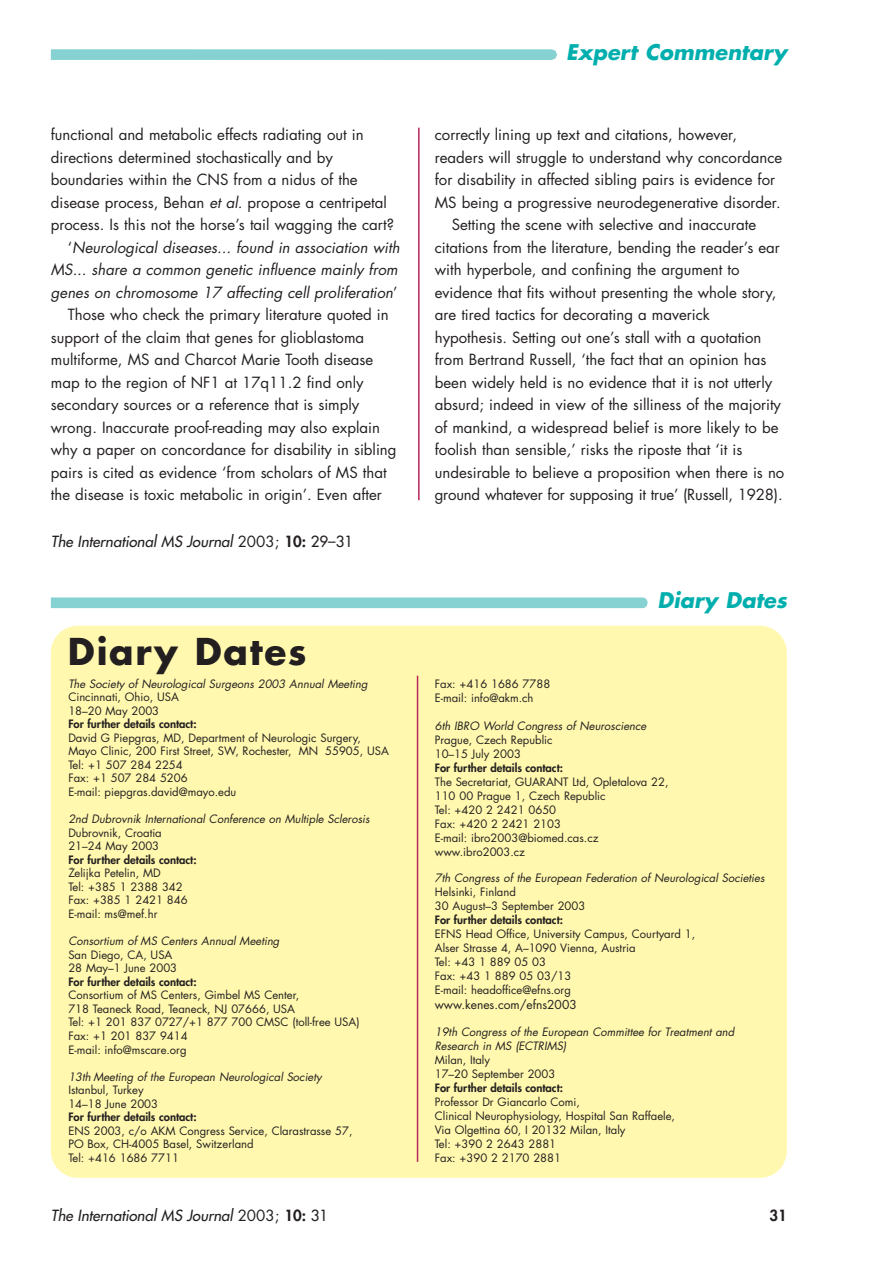
<style>
.page{position:relative;width:893px;height:1263px;background:#fff}
.page>*{position:absolute;margin:0;border:0;box-sizing:border-box;transform-origin:0 0}
.t1{font:700 36px "Futura";letter-spacing:.05em;color:#231f20}
.t2{font:italic 700 21px "Futura";color:#00afad}
.t3{font:15px "Futura";color:#231f20}
.t4{font:italic 15px "Futura";color:#231f20}
.t5{font:italic 15px "Futura";color:#231f20}
.t6{font:800 15px "Futura";color:#231f20}
.t7{font:12px "Futura";color:#231f20}
.t8{font:11.25px/13.5px "Futura";color:#231f20}
.t9{font:italic 11.25px/14px "Futura";color:#231f20}
.t10{font:800 11.25px "Futura";color:#231f20}
.s1{font-style:italic}
.s2{font-style:normal}
.s3{font-weight:800;font-style:normal}
.s4{font-weight:800}
</style>
<div class="page">
<div style="left:51px;top:626px;width:735px;height:552px;background:#fff8ae;border-radius:27px"></div>
<svg style="left:51px;top:597px;width:596px;height:11px;background:#8bd3d3"></svg>
<hr style="left:418px;top:128px;width:1px;height:372px;background:#b6255e">
<svg style="left:51px;top:49px;width:506px;height:11px;background:#8ad2d2"></svg>
<hr style="left:417px;top:676px;width:1px;height:486px;background:#b6255e">
<p class="t3" style="left:51px;top:128px;width:314px">functional and metabolic effects radiating out in</p>
<p class="t3" style="left:51px;top:150px;width:284px">directions determined stochastically and by</p>
<p class="t3" style="left:51px;top:173px;width:308px">boundaries within the CNS from a nidus of the</p>
<p class="t3" style="left:51px;top:195px;width:337px">disease process, Behan <span class="s1">et al.</span> propose a centripetal</p>
<p class="t3" style="left:51px;top:218px;width:345px">process. Is this not the horse’s tail wagging the cart?</p>
<p class="t4" style="left:68px;top:240px;width:336px"><span class="s2">‘</span> Neurological diseases... found in association with</p>
<p class="t4" style="left:51px;top:263px;width:351px">MS... share a common genetic influence mainly from</p>
<p class="t4" style="left:51px;top:285px;width:348px">genes on chromosome 17 affecting cell proliferation<span class="s2">’</span></p>
<p class="t3" style="left:68px;top:308px;width:322px">Those who check the primary literature quoted in</p>
<p class="t3" style="left:51px;top:330px;width:315px">support of the claim that genes for glioblastoma</p>
<p class="t3" style="left:51px;top:353px;width:324px">multiforme, MS and Charcot Marie Tooth disease</p>
<p class="t3" style="left:51px;top:375px;width:314px">map to the region of NF1 at 17q11.2 find only</p>
<p class="t3" style="left:51px;top:398px;width:310px">secondary sources or a reference that is simply</p>
<p class="t3" style="left:51px;top:420px;width:330px">wrong. Inaccurate proof-reading may also explain</p>
<p class="t3" style="left:51px;top:443px;width:347px">why a paper on concordance for disability in sibling</p>
<p class="t3" style="left:51px;top:465px;width:337px">pairs is cited as evidence ‘from scholars of MS that</p>
<p class="t3" style="left:51px;top:488px;width:332px">the disease is toxic metabolic in origin’. Even after</p>
<p class="t5" style="left:51px;top:534px;width:304px">The International MS Journal <span class="s2">2 0 0 3 ;</span> <span class="s3">1 0 :</span> <span class="s2">2 9– 3 1</span></p>
<h1 class="t1" style="left:68px;top:635px;width:240px">Diary Dates</h1>
<p class="t9" style="left:68px;top:677px;width:302px">The Society of Neurological Surgeons 2003 Annual Meeting</p>
<p class="t8" style="left:68px;top:691px;width:112px">Cincinnati, Ohio, USA<br>18–20 May 2003</p>
<p class="t10" style="left:68px;top:719px;width:130px">For further details contact:</p>
<p class="t8" style="left:68px;top:732px;width:322px">David G Piepgras, MD, Department of Neurologic Surgery, Mayo Clinic, 200 First Street, SW, Rochester, MN 55905, USA Tel: +1 507 284 2254<br>Fax: +1 507 284 5206<br>E-mail: piepgras.david@mayo.edu</p>
<p class="t9" style="left:68px;top:813px;width:305px">2nd Dubrovnik International Conference on Multiple Sclerosis</p>
<p class="t8" style="left:68px;top:827px;width:95px">Dubrovnik, Croatia<br>21–24 May 2003</p>
<p class="t8" style="left:68px;top:854px;width:130px"><span class="s4">For further details contact:<br></span>Z<sup>ˇ</sup>elijka Petelin, MD<br>Tel: +385 1 2388 342<br>Fax: +385 1 2421 846<br>E-mail: ms@mef.hr</p>
<p class="t9" style="left:68px;top:935px;width:214px">Consortium of MS Centers Annual Meeting</p>
<p class="t8" style="left:68px;top:949px;width:110px">San Diego, CA, USA<br>28 May–1 June 2003</p>
<p class="t10" style="left:68px;top:976px;width:130px">For further details contact:</p>
<p class="t8" style="left:68px;top:989px;width:293px">Consortium of MS Centers, Gimbel MS Center,<br>718 Teaneck Road, Teaneck, NJ 07666, USA<br>Tel: +1 201 837 0727/+1 877 700 CMSC (toll-free USA)<br>Fax: +1 201 837 9414<br>E-mail: info@mscare.org</p>
<p class="t9" style="left:68px;top:1070px;width:255px">13th Meeting of the European Neurological Society</p>
<p class="t8" style="left:68px;top:1084px;width:91px">Istanbul, Turkey<br>14–18 June 2003</p>
<p class="t10" style="left:68px;top:1112px;width:130px">For further details contact:</p>
<p class="t8" style="left:68px;top:1125px;width:285px">ENS 2003, c/o AKM Congress Service, Clarastrasse 57,<br>PO Box, CH-4005 Basel, Switzerland<br>Tel: +416 1686 7711</p>
<h2 class="t2" style="left:566px;top:43px;width:222px">Expert Commentary</h2>
<p class="t3" style="left:435px;top:128px;width:304px">correctly lining up text and citations, however,</p>
<p class="t3" style="left:435px;top:150px;width:349px">readers will struggle to understand why concordance</p>
<p class="t3" style="left:435px;top:173px;width:342px">for disability in affected sibling pairs is evidence for</p>
<p class="t3" style="left:435px;top:195px;width:347px">MS being a progressive neurodegenerative disorder.</p>
<p class="t3" style="left:452px;top:218px;width:306px">Setting the scene with selective and inaccurate</p>
<p class="t3" style="left:435px;top:240px;width:347px">citations from the literature, bending the reader’s ear</p>
<p class="t3" style="left:435px;top:263px;width:306px">with hyperbole, and confining the argument to</p>
<p class="t3" style="left:435px;top:285px;width:343px">evidence that fits without presenting the whole story,</p>
<p class="t3" style="left:435px;top:308px;width:277px">are tired tactics for decorating a maverick</p>
<p class="t3" style="left:435px;top:330px;width:328px">hypothesis. Setting out one’s stall with a quotation</p>
<p class="t3" style="left:435px;top:353px;width:333px">from Bertrand Russell, ‘the fact that an opinion has</p>
<p class="t3" style="left:435px;top:375px;width:339px">been widely held is no evidence that it is not utterly</p>
<p class="t3" style="left:435px;top:398px;width:348px">absurd; indeed in view of the silliness of the majority</p>
<p class="t3" style="left:435px;top:420px;width:345px">of mankind, a widespread belief is more likely to be</p>
<p class="t3" style="left:435px;top:443px;width:309px">foolish than sensible<span class="s1">,</span>’ risks the riposte that ‘it is</p>
<p class="t3" style="left:435px;top:465px;width:351px">undesirable to believe a proposition when there is no</p>
<p class="t3" style="left:435px;top:488px;width:349px">ground whatever for supposing it true’ (Russell, 1928).</p>
<h2 class="t2" style="left:657px;top:591px;width:134px">Diary Dates</h2>
<p class="t8" style="left:435px;top:677px;width:117px;line-height:14px">Fax: +416 1686 7788<br>E-mail: info@akm.ch</p>
<p class="t9" style="left:435px;top:719px;width:215px">6th IBRO World Congress of Neuroscience</p>
<p class="t8" style="left:435px;top:733px;width:119px;line-height:14px">Prague, Czech Republic<br>10–15 July 2003</p>
<p class="t10" style="left:435px;top:762px;width:130px">For further details contact:</p>
<p class="t8" style="left:435px;top:775px;width:235px;line-height:14px">The Secretariat, GUARANT Ltd, Opletalova 22,<br>110 00 Prague 1, Czech Republic<br>Tel: +420 2 2421 0650<br>Fax: +420 2 2421 2103<br>E-mail: ibro2003@biomed.cas.cz www.ibro2003.cz</p>
<p class="t9" style="left:435px;top:872px;width:333px">7th Congress of the European Federation of Neurological Societies</p>
<p class="t8" style="left:435px;top:886px;width:152px;line-height:14px">Helsinki, Finland<br>30 August–3 September 2003</p>
<p class="t10" style="left:435px;top:914px;width:130px">For further details contact:</p>
<p class="t8" style="left:435px;top:928px;width:262px;line-height:14px">EFNS Head Office, University Campus, Courtyard 1,<br>Alser Strasse 4, A–1090 Vienna, Austria<br>Tel: +43 1 889 05 03<br>Fax: +43 1 889 05 03/13<br>E-mail: headoffice@efns.org</p>
<p class="t7" style="left:435px;top:1000px;width:143px">www.kenes.com/efns2003</p>
<p class="t9" style="left:435px;top:1026px;width:303px">19th Congress of the European Committee for Treatment and<br>Research in MS (ECTRIMS)</p>
<p class="t8" style="left:435px;top:1054px;width:122px;line-height:14px">Milan, Italy<br>17–20 September 2003</p>
<p class="t10" style="left:435px;top:1082px;width:130px">For further details contact:</p>
<p class="t8" style="left:435px;top:1096px;width:242px;line-height:14px">Professor Dr Giancarlo Comi,<br>Clinical Neurophysiology, Hospital San Raffaele,<br>Via Olgettina 60, I 20132 Milan, Italy<br>Tel: +390 2 2643 2881<br>Fax: +390 2 2170 2881</p>
<p class="t5" style="left:51px;top:1208px;width:279px">The International MS Journal <span class="s2">2 0 0 3 ;</span> <span class="s3">1 0 :</span> <span class="s2">3 1</span></p>
<p class="t6" style="left:769px;top:1208px;width:19px">31</p>
</div>
